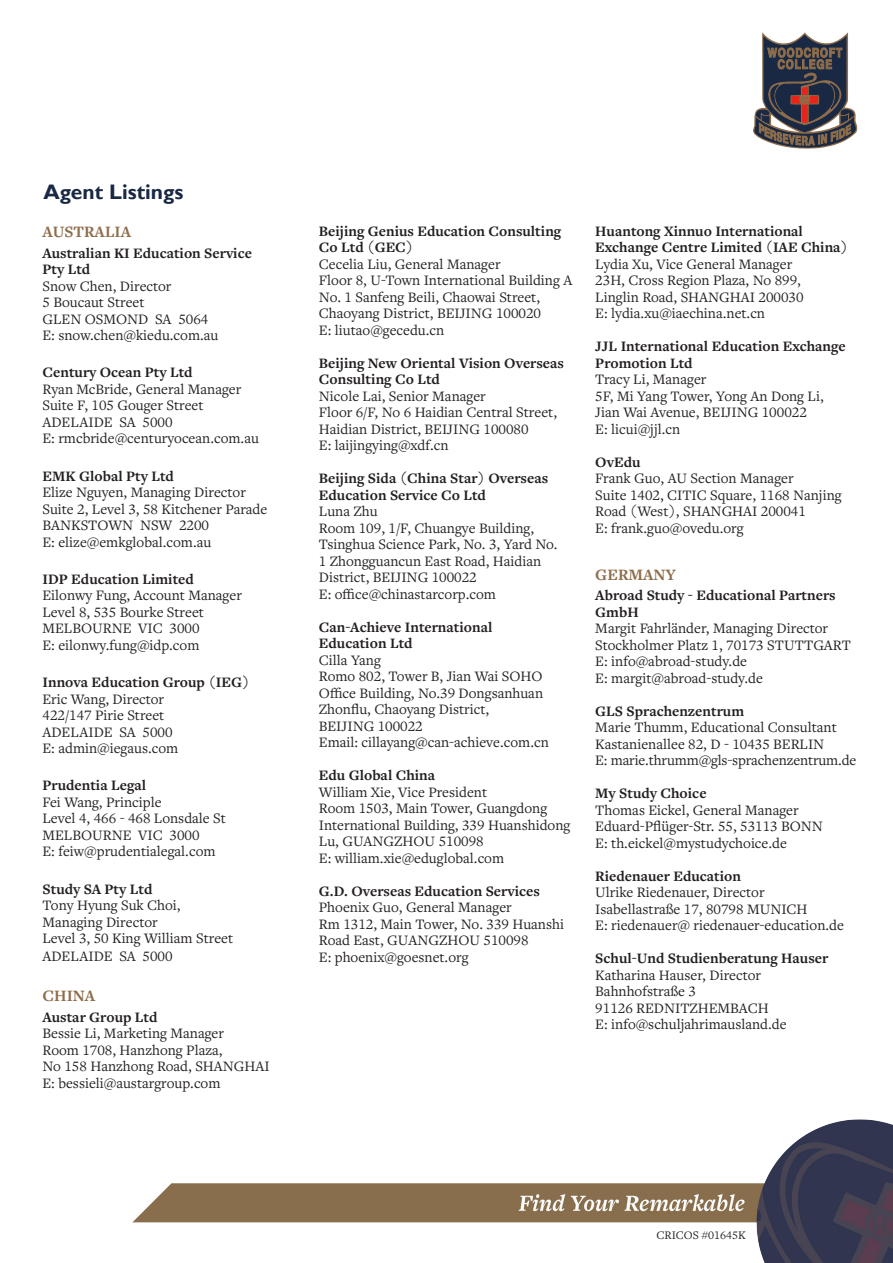
<style>
.page{position:relative;width:893px;height:1263px;background:#fff}
.page>*{position:absolute;margin:0;border:0;box-sizing:border-box;transform-origin:0 0}
.t1{font:700 21px "Gill Sans";color:#192944}
.t2{font:700 16.5px "Freight Text Pro";color:#8e6d4b}
.t3{font:15px/16.5px "Freight Text Pro";color:#231f20}
.t4{font:700 15px/16.5px "Freight Text Pro";color:#231f20}
.t5{font:12px "Freight Text Pro";color:#231f20}
</style>
<div class="page">
<svg style="left:753px;top:32px;width:105px;height:117px"></svg>
<div style="left:799px;top:95px;width:11px;height:10px;border:2px solid #8e6d4b;border-radius:50%"></div>
<img style="left:132px;top:1119px;width:761px;height:144px">
<p class="t1" style="left:44px;top:179px;width:142px">Agent Listings</p>
<p class="t2" style="left:43px;top:221px;width:90px">AUSTRALIA</p>
<p class="t4" style="left:43px;top:244px;width:211px">Australian KI Education Service</p>
<p class="t4" style="left:43px;top:261px;width:49px">Pty Ltd</p>
<p class="t3" style="left:43px;top:277px;width:130px">Snow Chen, Director</p>
<p class="t3" style="left:43px;top:294px;width:104px">5 Boucaut Street</p>
<p class="t3" style="left:43px;top:310px;width:167px">GLEN OSMOND SA 5064</p>
<p class="t3" style="left:43px;top:327px;width:177px">E: snow.chen@kiedu.com.au</p>
<p class="t4" style="left:43px;top:364px;width:152px">Century Ocean Pty Ltd</p>
<p class="t3" style="left:43px;top:380px;width:200px">Ryan McBride, General Manager</p>
<p class="t3" style="left:43px;top:397px;width:163px">Suite F, 105 Gouger Street</p>
<p class="t3" style="left:43px;top:413px;width:132px">ADELAIDE SA 5000</p>
<p class="t3" style="left:43px;top:430px;width:218px">E: rmcbride@centuryocean.com.au</p>
<p class="t4" style="left:43px;top:467px;width:133px">EMK Global Pty Ltd</p>
<p class="t3" style="left:43px;top:484px;width:205px">Elize Nguyen, Managing Director</p>
<p class="t3" style="left:43px;top:500px;width:226px">Suite 2, Level 3, 58 Kitchener Parade</p>
<p class="t3" style="left:43px;top:517px;width:168px">BANKSTOWN NSW 2200</p>
<p class="t3" style="left:43px;top:533px;width:170px">E: elize@emkglobal.com.au</p>
<p class="t4" style="left:43px;top:570px;width:153px">IDP Education Limited</p>
<p class="t3" style="left:43px;top:587px;width:201px">Eilonwy Fung, Account Manager</p>
<p class="t3" style="left:43px;top:603px;width:163px">Level 8, 535 Bourke Street</p>
<p class="t3" style="left:43px;top:620px;width:159px">MELBOURNE VIC 3000</p>
<p class="t3" style="left:43px;top:636px;width:158px">E: eilonwy.fung@idp.com</p>
<p class="t4" style="left:43px;top:674px;width:209px">Innova Education Group (IEG)</p>
<p class="t3" style="left:43px;top:690px;width:123px">Eric Wang, Director</p>
<p class="t3" style="left:43px;top:707px;width:123px">422/147 Pirie Street</p>
<p class="t3" style="left:43px;top:723px;width:132px">ADELAIDE SA 5000</p>
<p class="t3" style="left:43px;top:740px;width:137px">E: admin@iegaus.com</p>
<p class="t4" style="left:43px;top:777px;width:105px">Prudentia Legal</p>
<p class="t3" style="left:43px;top:793px;width:121px">Fei Wang, Principle</p>
<p class="t3" style="left:43px;top:810px;width:185px">Level 4, 466 - 468 Lonsdale St</p>
<p class="t3" style="left:43px;top:826px;width:159px">MELBOURNE VIC 3000</p>
<p class="t3" style="left:43px;top:843px;width:175px">E: feiw@prudentialegal.com</p>
<p class="t4" style="left:43px;top:880px;width:111px">Study SA Pty Ltd</p>
<p class="t3" style="left:43px;top:897px;width:140px">Tony Hyung Suk Choi,</p>
<p class="t3" style="left:43px;top:913px;width:117px">Managing Director</p>
<p class="t3" style="left:43px;top:930px;width:192px">Level 3, 50 King William Street</p>
<p class="t3" style="left:43px;top:948px;width:132px">ADELAIDE SA 5000</p>
<p class="t2" style="left:43px;top:984px;width:54px">CHINA</p>
<p class="t4" style="left:43px;top:1008px;width:116px">Austar Group Ltd</p>
<p class="t3" style="left:43px;top:1024px;width:183px">Bessie Li, Marketing Manager</p>
<p class="t3" style="left:43px;top:1041px;width:229px">Room 1708, Hanzhong Plaza,<br>No 158 Hanzhong Road, SHANGHAI</p>
<p class="t3" style="left:43px;top:1074px;width:179px">E: bessieli@austargroup.com</p>
<p class="t4" style="left:319px;top:222px;width:244px">Beijing Genius Education Consulting<br>Co Ltd (GEC)</p>
<p class="t3" style="left:319px;top:255px;width:183px">Cecelia Liu, General Manager</p>
<p class="t3" style="left:319px;top:272px;width:255px">Floor 8, U-Town International Building A</p>
<p class="t3" style="left:319px;top:288px;width:224px">No. 1 Sanfeng Beili, Chaowai Street,<br>Chaoyang District, BEIJING 100020</p>
<p class="t3" style="left:319px;top:321px;width:127px">E: liutao@gecedu.cn</p>
<p class="t4" style="left:319px;top:354px;width:247px">Beijing New Oriental Vision Overseas<br>Consulting Co Ltd</p>
<p class="t3" style="left:319px;top:387px;width:168px">Nicole Lai, Senior Manager</p>
<p class="t3" style="left:319px;top:404px;width:240px">Floor 6/F, No 6 Haidian Central Street,</p>
<p class="t3" style="left:319px;top:420px;width:211px">Haidian District, BEIJING 100080</p>
<p class="t3" style="left:319px;top:437px;width:131px">E: laijingying@xdf.cn</p>
<p class="t4" style="left:319px;top:470px;width:231px">Beijing Sida (China Star) Overseas<br>Education Service Co Ltd</p>
<p class="t3" style="left:319px;top:503px;width:60px">Luna Zhu</p>
<p class="t3" style="left:319px;top:519px;width:240px">Room 109, 1/F, Chuangye Building, Tsinghua Science Park, No. 3, Yard No.<br>1 Zhongguancun East Road, Haidian District, BEIJING 100022</p>
<p class="t3" style="left:319px;top:585px;width:179px">E: office@chinastarcorp.com</p>
<p class="t4" style="left:319px;top:618px;width:175px">Can-Achieve International<br>Education Ltd</p>
<p class="t3" style="left:319px;top:651px;width:64px">Cilla Yang</p>
<p class="t3" style="left:319px;top:668px;width:226px">Romo 802, Tower B, Jian Wai SOHO<br>Office Building, No.39 Dongsanhuan<br>Zhonflu, Chaoyang District,<br>BEIJING 100022</p>
<p class="t3" style="left:319px;top:734px;width:231px">Email: cillayang@can-achieve.com.cn</p>
<p class="t4" style="left:319px;top:767px;width:118px">Edu Global China</p>
<p class="t3" style="left:319px;top:783px;width:170px">William Xie, Vice President</p>
<p class="t3" style="left:319px;top:800px;width:253px">Room 1503, Main Tower, Guangdong<br>International Building, 339 Huanshidong<br>Lu, GUANGZHOU 510098</p>
<p class="t3" style="left:319px;top:849px;width:187px">E: william.xie@eduglobal.com</p>
<p class="t4" style="left:319px;top:882px;width:222px">G.D. Overseas Education Services</p>
<p class="t3" style="left:319px;top:899px;width:194px">Phoenix Guo, General Manager</p>
<p class="t3" style="left:319px;top:915px;width:247px">Rm 1312, Main Tower, No. 339 Huanshi<br>Road East, GUANGZHOU 510098</p>
<p class="t3" style="left:319px;top:948px;width:151px">E: phoenix@goesnet.org</p>
<p class="t4" style="left:595px;top:222px;width:254px">Huantong Xinnuo International<br>Exchange Centre Limited (IAE China)</p>
<p class="t3" style="left:595px;top:255px;width:198px">Lydia Xu, Vice General Manager</p>
<p class="t3" style="left:595px;top:272px;width:207px">23H, Cross Region Plaza, No 899,</p>
<p class="t3" style="left:595px;top:288px;width:210px">Linglin Road, SHANGHAI 200030</p>
<p class="t3" style="left:595px;top:305px;width:171px">E: lydia.xu@iaechina.net.cn</p>
<p class="t4" style="left:595px;top:338px;width:252px">JJL International Education Exchange<br>Promotion Ltd</p>
<p class="t3" style="left:595px;top:371px;width:113px">Tracy Li, Manager</p>
<p class="t3" style="left:595px;top:387px;width:230px">5F, Mi Yang Tower, Yong An Dong Li,<br>Jian Wai Avenue, BEIJING 100022</p>
<p class="t3" style="left:595px;top:420px;width:87px">E: licui@jjl.cn</p>
<p class="t4" style="left:595px;top:453px;width:47px">OvEdu</p>
<p class="t3" style="left:595px;top:470px;width:200px">Frank Guo, AU Section Manager</p>
<p class="t3" style="left:595px;top:486px;width:248px">Suite 1402, CITIC Square, 1168 Nanjing<br>Road (West), SHANGHAI 200041</p>
<p class="t3" style="left:595px;top:519px;width:150px">E: frank.guo@ovedu.org</p>
<p class="t2" style="left:595px;top:563px;width:82px">GERMANY</p>
<p class="t4" style="left:595px;top:587px;width:242px">Abroad Study - Educational Partners<br>GmbH</p>
<p class="t3" style="left:595px;top:620px;width:234px">Margit Fahrländer, Managing Director</p>
<p class="t3" style="left:595px;top:636px;width:257px">Stockholmer Platz 1, 70173 STUTTGART</p>
<p class="t3" style="left:595px;top:653px;width:153px">E: info@abroad-study.de</p>
<p class="t3" style="left:595px;top:669px;width:169px">E: margit@abroad-study.de</p>
<p class="t4" style="left:595px;top:702px;width:150px">GLS Sprachenzentrum</p>
<p class="t3" style="left:595px;top:719px;width:243px">Marie Thumm, Educational Consultant</p>
<p class="t3" style="left:595px;top:735px;width:231px">Kastanienallee 82, D - 10435 BERLIN</p>
<p class="t3" style="left:595px;top:752px;width:263px">E: marie.thrumm@gls-sprachenzentrum.de</p>
<p class="t4" style="left:595px;top:785px;width:113px">My Study Choice</p>
<p class="t3" style="left:595px;top:801px;width:205px">Thomas Eickel, General Manager</p>
<p class="t3" style="left:595px;top:818px;width:229px">Eduard-Pflüger-Str. 55, 53113 BONN</p>
<p class="t3" style="left:595px;top:834px;width:193px">E: th.eickel@mystudychoice.de</p>
<p class="t4" style="left:595px;top:867px;width:147px">Riedenauer Education</p>
<p class="t3" style="left:595px;top:884px;width:171px">Ulrike Riedenauer, Director</p>
<p class="t3" style="left:595px;top:900px;width:214px">Isabellastraße 17, 80798 MUNICH</p>
<p class="t3" style="left:595px;top:917px;width:250px">E: riedenauer@ riedenauer-education.de</p>
<p class="t4" style="left:595px;top:950px;width:234px">Schul-Und Studienberatung Hauser</p>
<p class="t3" style="left:595px;top:966px;width:167px">Katharina Hauser, Director</p>
<p class="t3" style="left:595px;top:983px;width:102px">Bahnhofstraße 3</p>
<p class="t3" style="left:595px;top:999px;width:175px">91126 REDNITZHEMBACH</p>
<p class="t3" style="left:595px;top:1016px;width:193px">E: info@schuljahrimausland.de</p>
<p class="t5" style="left:657px;top:1228px;width:91px">CRICOS #01645K</p>
</div>
